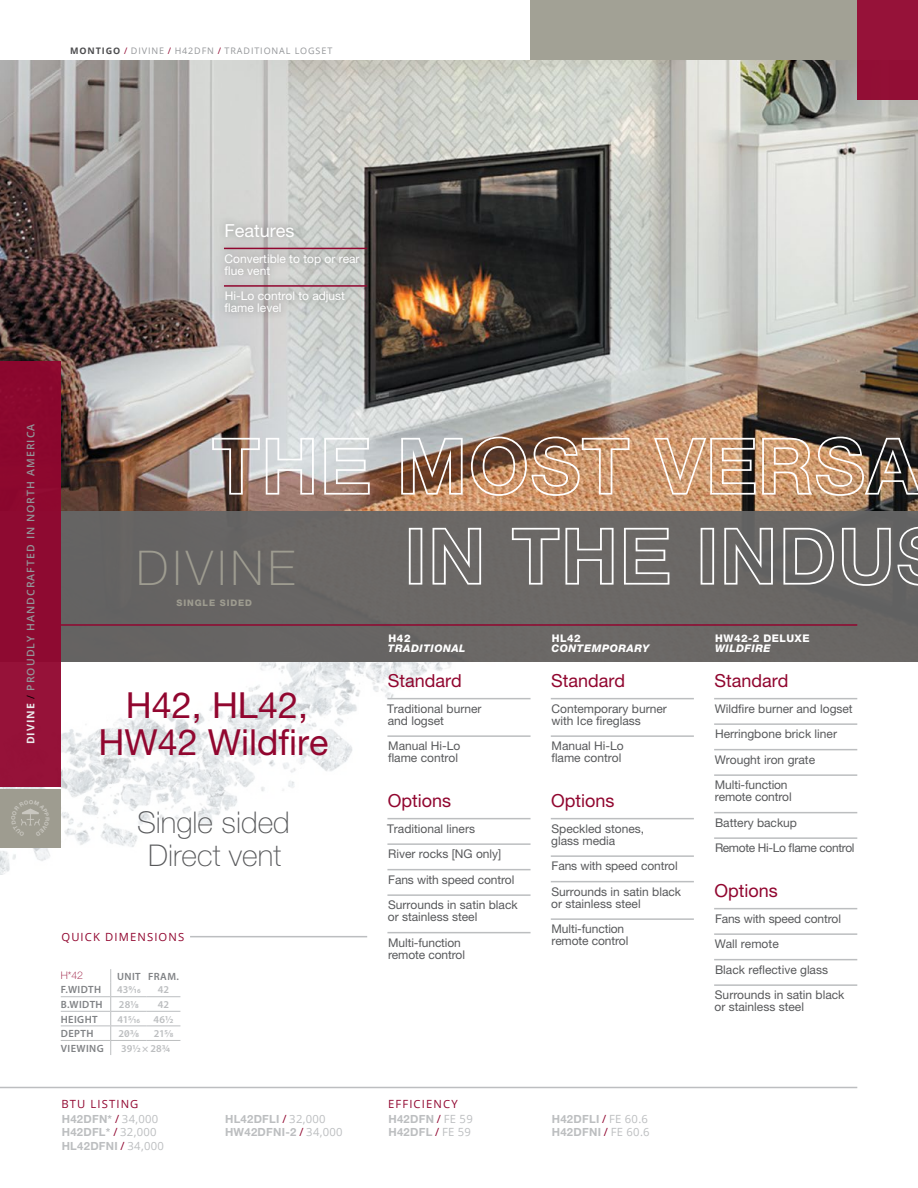
<style>
.page{position:relative;width:918px;height:1188px;background:#fff}
.page>*{position:absolute;margin:0;border:0;box-sizing:border-box;transform-origin:0 0}
.t1{font:79.5px/90px "Helvetica Neue LT Pro Bd Ou";color:#fff}
.t2{font:100 48px "Helvetica Neue LT Pro";letter-spacing:.1em;color:#9e9c90}
.t3{font:36px/37.5px "Helvetica Neue LT Pro";color:#91062f;text-align:center}
.t4{font:100 30px/33px "Helvetica Neue LT Pro";color:#58595b;text-align:center}
.t5{font:18px "Helvetica Neue LT Pro";color:#91062f}
.t6{font:18px "Helvetica Neue LT Pro";color:#fff}
.t7{font:12px/25.5px "Helvetica Neue LT Pro";color:#58595b}
.t8{font:12px/12px "Helvetica Neue LT Pro";color:#fff}
.t9{font:700 11.25px "Helvetica Neue LT Pro";letter-spacing:.025em;color:#bcbec0}
.t10{font:11.25px "Open Sans";letter-spacing:.1em;color:#91062f}
.t11{font:600 10.5px "Myriad Pro";letter-spacing:.01em;color:#bcbec0}
.t12{font:600 10.5px "Myriad Pro";letter-spacing:.035em;color:#808285}
.t13{font:600 10.5px "Open Sans";letter-spacing:.1em;color:#939598}
.t14{font:italic 800 10.5px "Helvetica Neue LT Pro";letter-spacing:.05em;color:#fff}
.t15{font:800 10.5px "Helvetica Neue LT Pro";letter-spacing:.04em;color:#fff}
.t16{font:100 10.5px "Helvetica Neue LT Pro";color:#91062f}
.t17{font:9px "Open Sans";letter-spacing:.1em;color:#939598}
.t18{font:800 9px "Helvetica Neue LT Pro";letter-spacing:.1em;color:#9e9c90}
.s1{font-weight:700;color:#4d4d4f}
.s2{color:#91062f}
.s3{font-weight:700;color:#eaeaeb}
.s4{font-weight:400;color:#000}
.s5{font-family:"Open Sans";font-weight:400;color:#91062f}
.s6{font-family:"Open Sans";font-weight:400}
</style>
<div class="page">
<img style="left:0;top:661px;width:560px;height:213px">
<div style="left:531px;top:0;width:326px;height:100px;background:#9e9c90"></div>
<hr style="left:0;top:1087px;width:857px;height:1px;background:#bcbec0">
<img style="left:0;top:61px;width:918px;height:450px">
<div style="left:0;top:511px;width:918px;height:150px;background:#666"></div>
<hr style="left:61px;top:996px;width:50px;height:1px;background:#bcbec0">
<hr style="left:111px;top:996px;width:36px;height:1px;background:#bcbec0">
<hr style="left:147px;top:996px;width:33px;height:1px;background:#bcbec0">
<hr style="left:61px;top:1011px;width:50px;height:1px;background:#bcbec0">
<hr style="left:111px;top:1011px;width:36px;height:1px;background:#bcbec0">
<hr style="left:147px;top:1011px;width:33px;height:1px;background:#bcbec0">
<hr style="left:61px;top:1026px;width:50px;height:1px;background:#bcbec0">
<hr style="left:111px;top:1026px;width:36px;height:1px;background:#bcbec0">
<hr style="left:147px;top:1026px;width:33px;height:1px;background:#bcbec0">
<hr style="left:61px;top:1040px;width:50px;height:1px;background:#bcbec0">
<hr style="left:111px;top:1040px;width:36px;height:1px;background:#bcbec0">
<hr style="left:147px;top:1040px;width:33px;height:1px;background:#bcbec0">
<svg style="left:110px;top:969px;width:1px;height:86px"></svg>
<hr style="left:190px;top:936px;width:177px;height:1px;background:#bcbec0">
<hr style="left:61px;top:624px;width:796px;height:2px;background:#91062f">
<div style="left:857px;top:0;width:61px;height:100px;background:#961239"></div>
<hr style="left:551px;top:698px;width:143px;height:1px;background:#bcbec0">
<hr style="left:551px;top:735px;width:143px;height:2px;background:#bcbec0">
<hr style="left:551px;top:818px;width:143px;height:1px;background:#bcbec0">
<hr style="left:551px;top:855px;width:143px;height:2px;background:#bcbec0">
<hr style="left:551px;top:881px;width:143px;height:1px;background:#bcbec0">
<hr style="left:551px;top:918px;width:143px;height:2px;background:#bcbec0">
<hr style="left:387px;top:698px;width:144px;height:1px;background:#bcbec0">
<hr style="left:387px;top:735px;width:144px;height:2px;background:#bcbec0">
<hr style="left:387px;top:818px;width:144px;height:1px;background:#bcbec0">
<hr style="left:387px;top:843px;width:144px;height:2px;background:#bcbec0">
<hr style="left:387px;top:869px;width:144px;height:1px;background:#bcbec0">
<hr style="left:387px;top:894px;width:144px;height:2px;background:#bcbec0">
<hr style="left:387px;top:932px;width:144px;height:1px;background:#bcbec0">
<hr style="left:714px;top:698px;width:143px;height:1px;background:#bcbec0">
<hr style="left:714px;top:723px;width:143px;height:2px;background:#bcbec0">
<hr style="left:714px;top:749px;width:143px;height:1px;background:#bcbec0">
<hr style="left:714px;top:774px;width:143px;height:2px;background:#bcbec0">
<hr style="left:714px;top:812px;width:143px;height:1px;background:#bcbec0">
<hr style="left:714px;top:837px;width:143px;height:2px;background:#bcbec0">
<hr style="left:714px;top:908px;width:143px;height:1px;background:#bcbec0">
<hr style="left:714px;top:933px;width:143px;height:2px;background:#bcbec0">
<hr style="left:714px;top:959px;width:143px;height:1px;background:#bcbec0">
<hr style="left:714px;top:984px;width:143px;height:2px;background:#bcbec0">
<div style="left:216px;top:216px;width:159px;height:105px;background:#000;opacity:.35"></div>
<hr style="left:224px;top:248px;width:143px;height:1px;background:#91062f">
<hr style="left:224px;top:285px;width:143px;height:2px;background:#91062f">
<div style="left:0;top:361px;width:61px;height:426px;background:#91062f"></div>
<div style="left:0;top:790px;width:61px;height:58px;background:#9e9c90"></div>
<svg style="left:21px;top:808px;width:19px;height:18px"></svg>
<p class="t17" style="left:70px;top:45px;width:264px"><span class="s1">MONTIGO</span> <span class="s2">/</span> DIVINE <span class="s2">/</span> H42DFN <span class="s2">/</span> TRADITIONAL LOGSET</p>
<h3 class="t6" style="left:224px;top:220px;width:72px">Features</h3>
<p class="t8" style="left:225px;top:252px;width:136px">Convertible to top or rear flue vent</p>
<p class="t8" style="left:225px;top:290px;width:122px">Hi-Lo control to adjust flame level</p>
<p class="t13" style="left:23px;top:744px;width:322px;rotate:-90deg"><span class="s3">DIVINE</span> <span class="s4">/</span> PROUDLY HANDCRAFTED IN NORTH AMERICA</p>
<h1 class="t1" style="left:404px;top:419px;width:518px;text-indent:-192px">THE MOST VERSA<br>IN THE INDU</h1>
<h2 class="t2" style="left:137px;top:541px;width:160px">DIVINE</h2>
<p class="t18" style="left:177px;top:597px;width:77px">SINGLE SIDED</p>
<h3 class="t3" style="left:98px;top:686px;width:232px">H42, HL42,<br>HW42 Wildfire</h3>
<h3 class="t4" style="left:137px;top:805px;width:154px">Single sided<br>Direct vent</h3>
<p class="t10" style="left:61px;top:929px;width:124px">QUICK DIMENSIONS</p>
<p class="t16" style="left:61px;top:970px;width:24px">H*42</p>
<p class="t12" style="left:117px;top:969px;width:63px">UNIT FRAM.</p>
<p class="t12" style="left:61px;top:983px;width:42px">F.WIDTH</p>
<p class="t11" style="left:117px;top:983px;width:25px">439/16</p>
<p class="t11" style="left:158px;top:983px;width:13px">42</p>
<p class="t12" style="left:61px;top:998px;width:43px">B.WIDTH</p>
<p class="t11" style="left:119px;top:998px;width:21px">281/8</p>
<p class="t11" style="left:158px;top:998px;width:13px">42</p>
<p class="t12" style="left:61px;top:1012px;width:38px">HEIGHT</p>
<p class="t11" style="left:118px;top:1012px;width:24px">415/16</p>
<p class="t11" style="left:154px;top:1012px;width:21px">461/2</p>
<p class="t12" style="left:61px;top:1027px;width:34px">DEPTH</p>
<p class="t11" style="left:119px;top:1027px;width:22px">203/8</p>
<p class="t11" style="left:154px;top:1027px;width:21px">215/8</p>
<p class="t12" style="left:61px;top:1042px;width:44px">VIEWING</p>
<p class="t11" style="left:121px;top:1042px;width:51px">391/2 × 283/4</p>
<p class="t15" style="left:389px;top:632px;width:24px">H42</p>
<p class="t14" style="left:388px;top:642px;width:79px">TRADITIONAL</p>
<h3 class="t5" style="left:388px;top:670px;width:76px">Standard</h3>
<p class="t7" style="left:387px;top:702px;width:96px;line-height:12px">Traditional burner and logset</p>
<p class="t7" style="left:388px;top:740px;width:74px;line-height:12px">Manual Hi-Lo flame control</p>
<h3 class="t5" style="left:388px;top:790px;width:65px">Options</h3>
<p class="t7" style="left:387px;top:816px;width:132px">Traditional liners<br>River rocks [NG only]<br>Fans with speed control<br>Surrounds in satin black</p>
<p class="t7" style="left:388px;top:904px;width:91px">or stainless steel<br>Multi-function</p>
<p class="t7" style="left:388px;top:942px;width:78px">remote control</p>
<p class="t10" style="left:61px;top:1096px;width:79px">BTU LISTING</p>
<p class="t10" style="left:388px;top:1096px;width:71px">EFFICIENCY</p>
<p class="t15" style="left:552px;top:632px;width:31px">HL42</p>
<p class="t14" style="left:552px;top:642px;width:99px">CONTEMPORARY</p>
<h3 class="t5" style="left:551px;top:670px;width:76px">Standard</h3>
<p class="t7" style="left:551px;top:702px;width:117px;line-height:12px">Contemporary burner with Ice fireglass</p>
<p class="t7" style="left:551px;top:740px;width:74px;line-height:12px">Manual Hi-Lo flame control</p>
<h3 class="t5" style="left:551px;top:790px;width:65px">Options</h3>
<p class="t7" style="left:551px;top:822px;width:95px;line-height:12px">Speckled stones, glass media</p>
<p class="t7" style="left:552px;top:853px;width:131px">Fans with speed control<br>Surrounds in satin black</p>
<p class="t7" style="left:551px;top:891px;width:91px">or stainless steel<br>Multi-function</p>
<p class="t7" style="left:551px;top:928px;width:78px">remote control</p>
<p class="t9" style="left:62px;top:1112px;width:98px">H42DFN* <span class="s5">/</span> <span class="s6">34,000</span></p>
<p class="t9" style="left:388px;top:1112px;width:86px">H42DFN <span class="s5">/</span> <span class="s6">FE 59</span></p>
<p class="t9" style="left:62px;top:1125px;width:96px">H42DFL* <span class="s5">/</span> <span class="s6">32,000</span></p>
<p class="t9" style="left:388px;top:1125px;width:84px">H42DFL <span class="s5">/</span> <span class="s6">FE 59</span></p>
<p class="t9" style="left:552px;top:1125px;width:99px">H42DFNI <span class="s5">/</span> <span class="s6">FE 60.6</span></p>
<p class="t9" style="left:225px;top:1112px;width:102px">HL42DFLI <span class="s5">/</span> <span class="s6">32,000</span></p>
<p class="t9" style="left:552px;top:1112px;width:98px">H42DFLI <span class="s5">/</span> <span class="s6">FE 60.6</span></p>
<p class="t9" style="left:225px;top:1125px;width:119px">HW42DFNI-2 <span class="s5">/</span> <span class="s6">34,000</span></p>
<p class="t9" style="left:62px;top:1139px;width:104px">HL42DFNI <span class="s5">/</span> <span class="s6">34,000</span></p>
<p class="t15" style="left:715px;top:632px;width:96px">HW42-2 DELUXE</p>
<p class="t14" style="left:715px;top:642px;width:57px">WILDFIRE</p>
<h3 class="t5" style="left:714px;top:670px;width:76px">Standard</h3>
<p class="t7" style="left:715px;top:696px;width:140px">Wildfire burner and logset<br>Herringbone brick liner<br>Wrought iron grate<br>Multi-function</p>
<p class="t7" style="left:715px;top:784px;width:141px">remote control<br>Battery backup<br>Remote Hi-Lo flame control</p>
<h3 class="t5" style="left:714px;top:880px;width:65px">Options</h3>
<p class="t7" style="left:715px;top:906px;width:131px">Fans with speed control<br>Wall remote<br>Black reflective glass<br>Surrounds in satin black</p>
<p class="t7" style="left:714px;top:994px;width:91px">or stainless steel</p>
</div>
